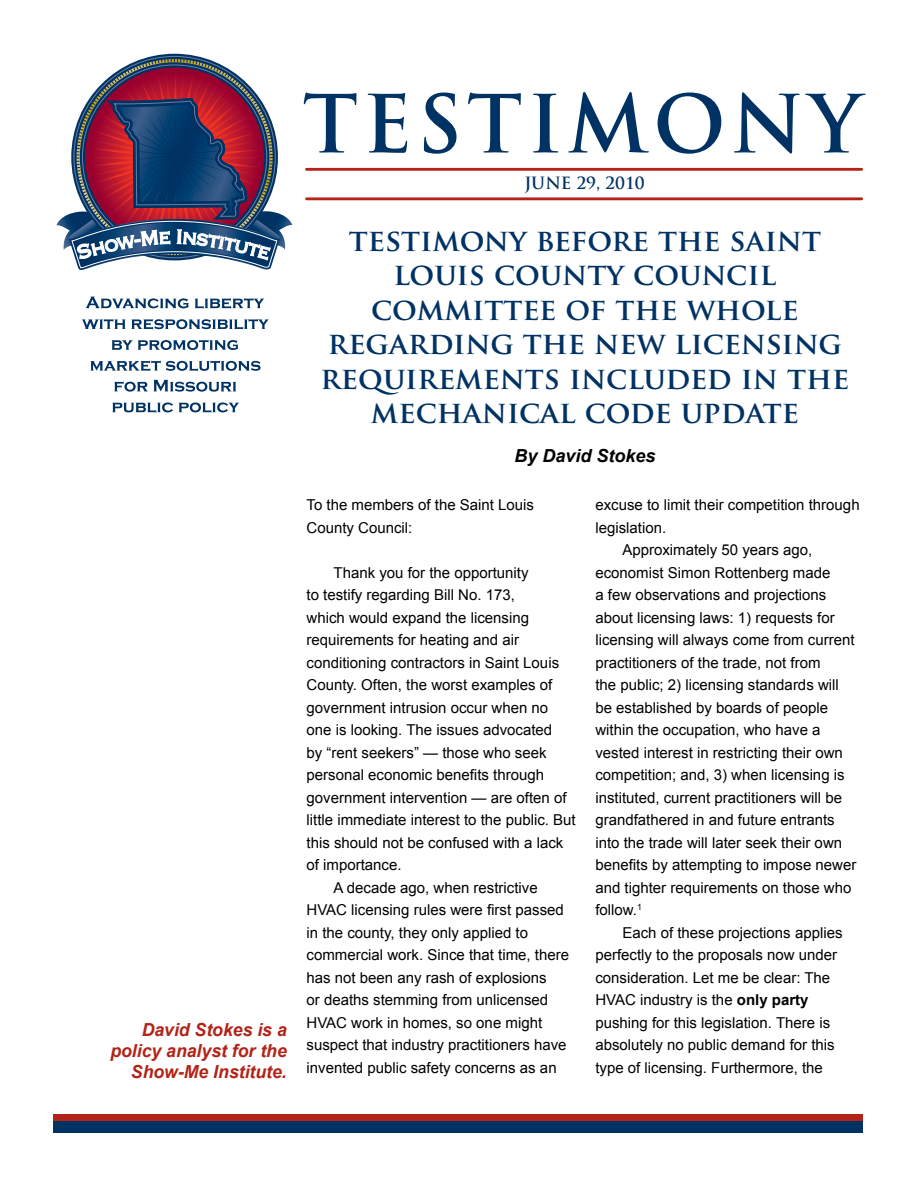
<style>
.page{position:relative;width:918px;height:1188px;background:#fff}
.page>*{position:absolute;margin:0;border:0;box-sizing:border-box;transform-origin:0 0}
.t1{font:700 78px "Trajan Pro";letter-spacing:.06em;color:#003263}
.t2{font:700 30px/34.5px "Trajan Pro";color:#003263;text-align:center}
.t3{font:italic 700 18px/21px "Arial";color:#b32317;text-align:right}
.t4{font:italic 700 18px "Arial";color:#000}
.t5{font:700 16.5px "Trajan Pro";color:#003263}
.t6{font:15px/22.5px "Arial";color:#000}
.s1{font-weight:700}
</style>
<div class="page">
<div style="left:54px;top:1115px;width:809px;height:18px;background:#003263"></div>
<div style="left:54px;top:1114px;width:809px;height:7px;background:#b32317"></div>
<hr style="left:306px;top:168px;width:556px;height:3px;background:#b32317">
<hr style="left:306px;top:197px;width:556px;height:3px;background:#b32317">
<svg style="left:56px;top:69px;width:236px;height:201px"></svg>
<svg style="left:86px;top:297px;width:103px;height:11px"></svg>
<svg style="left:195px;top:298px;width:69px;height:11px"></svg>
<svg style="left:82px;top:319px;width:43px;height:10px"></svg>
<svg style="left:131px;top:319px;width:138px;height:11px"></svg>
<svg style="left:112px;top:340px;width:126px;height:10px"></svg>
<svg style="left:91px;top:361px;width:170px;height:10px"></svg>
<svg style="left:114px;top:381px;width:34px;height:11px"></svg>
<svg style="left:154px;top:380px;width:82px;height:12px"></svg>
<svg style="left:112px;top:403px;width:61px;height:10px"></svg>
<svg style="left:179px;top:403px;width:60px;height:10px"></svg>
<p class="t3" style="left:110px;top:1020px;width:178px">David Stokes is a policy analyst for the<br>Show-Me Institute.</p>
<h1 class="t1" style="left:303px;top:76px;width:560px">TESTIMONY</h1>
<p class="t5" style="left:524px;top:173px;width:122px">JUNE 29, 2010</p>
<h2 class="t2" style="left:320px;top:223px;width:531px">testimony before the saint louis county council committee of the whole regarding the new licensing requirements included in the mechanical code update</h2>
<p class="t4" style="left:514px;top:444px;width:143px">By David Stokes</p>
<p class="t6" style="left:307px;top:494px;width:229px">To the members of the Saint Louis<br>County Council:</p>
<p class="t6" style="left:334px;top:562px;width:197px">Thank you for the opportunity</p>
<p class="t6" style="left:307px;top:584px;width:210px">to testify regarding Bill No. 173,</p>
<p class="t6" style="left:307px;top:607px;width:224px">which would expand the licensing</p>
<p class="t6" style="left:307px;top:629px;width:214px">requirements for heating and air</p>
<p class="t6" style="left:307px;top:652px;width:254px">conditioning contractors in Saint Louis</p>
<p class="t6" style="left:307px;top:674px;width:247px">County. Often, the worst examples of</p>
<p class="t6" style="left:307px;top:697px;width:243px">government intrusion occur when no</p>
<p class="t6" style="left:307px;top:719px;width:247px">one is looking. The issues advocated</p>
<p class="t6" style="left:307px;top:742px;width:242px">by “rent seekers” — those who seek</p>
<p class="t6" style="left:307px;top:764px;width:239px">personal economic benefits through</p>
<p class="t6" style="left:307px;top:787px;width:262px">government intervention — are often of</p>
<p class="t6" style="left:307px;top:809px;width:271px">little immediate interest to the public. But</p>
<p class="t6" style="left:307px;top:832px;width:258px">this should not be confused with a lack</p>
<p class="t6" style="left:307px;top:854px;width:97px">of importance.</p>
<p class="t6" style="left:334px;top:877px;width:206px">A decade ago, when restrictive</p>
<p class="t6" style="left:307px;top:899px;width:259px">HVAC licensing rules were first passed</p>
<p class="t6" style="left:307px;top:922px;width:223px">in the county, they only applied to</p>
<p class="t6" style="left:307px;top:944px;width:264px">commercial work. Since that time, there</p>
<p class="t6" style="left:307px;top:967px;width:242px">has not been any rash of explosions</p>
<p class="t6" style="left:307px;top:989px;width:243px">or deaths stemming from unlicensed</p>
<p class="t6" style="left:307px;top:1012px;width:237px">HVAC work in homes, so one might</p>
<p class="t6" style="left:307px;top:1034px;width:262px">suspect that industry practitioners have</p>
<p class="t6" style="left:307px;top:1057px;width:252px">invented public safety concerns as an</p>
<p class="t6" style="left:595px;top:494px;width:266px">excuse to limit their competition through</p>
<p class="t6" style="left:595px;top:517px;width:72px">legislation.</p>
<p class="t6" style="left:622px;top:539px;width:192px">Approximately 50 years ago,</p>
<p class="t6" style="left:595px;top:562px;width:237px">economist Simon Rottenberg made</p>
<p class="t6" style="left:595px;top:584px;width:232px">a few observations and projections</p>
<p class="t6" style="left:595px;top:607px;width:241px">about licensing laws: 1) requests for</p>
<p class="t6" style="left:595px;top:629px;width:261px">licensing will always come from current</p>
<p class="t6" style="left:595px;top:652px;width:227px">practitioners of the trade, not from</p>
<p class="t6" style="left:595px;top:674px;width:245px">the public; 2) licensing standards will</p>
<p class="t6" style="left:595px;top:697px;width:234px">be established by boards of people</p>
<p class="t6" style="left:595px;top:719px;width:227px">within the occupation, who have a</p>
<p class="t6" style="left:595px;top:742px;width:249px">vested interest in restricting their own</p>
<p class="t6" style="left:595px;top:764px;width:251px">competition; and, 3) when licensing is</p>
<p class="t6" style="left:595px;top:787px;width:248px">instituted, current practitioners will be</p>
<p class="t6" style="left:595px;top:809px;width:241px">grandfathered in and future entrants</p>
<p class="t6" style="left:595px;top:832px;width:248px">into the trade will later seek their own</p>
<p class="t6" style="left:595px;top:854px;width:262px">benefits by attempting to impose newer</p>
<p class="t6" style="left:595px;top:877px;width:257px">and tighter requirements on those who</p>
<p class="t6" style="left:595px;top:899px;width:48px">follow.<sup>1</sup></p>
<p class="t6" style="left:622px;top:922px;width:222px">Each of these projections applies</p>
<p class="t6" style="left:595px;top:944px;width:243px">perfectly to the proposals now under</p>
<p class="t6" style="left:595px;top:967px;width:236px">consideration. Let me be clear: The</p>
<p class="t6" style="left:595px;top:989px;width:215px">HVAC industry is the <span class="s1">only party</span></p>
<p class="t6" style="left:595px;top:1012px;width:236px">pushing for this legislation. There is</p>
<p class="t6" style="left:595px;top:1034px;width:241px">absolutely no public demand for this</p>
<p class="t6" style="left:595px;top:1057px;width:229px">type of licensing. Furthermore, the</p>
</div>
